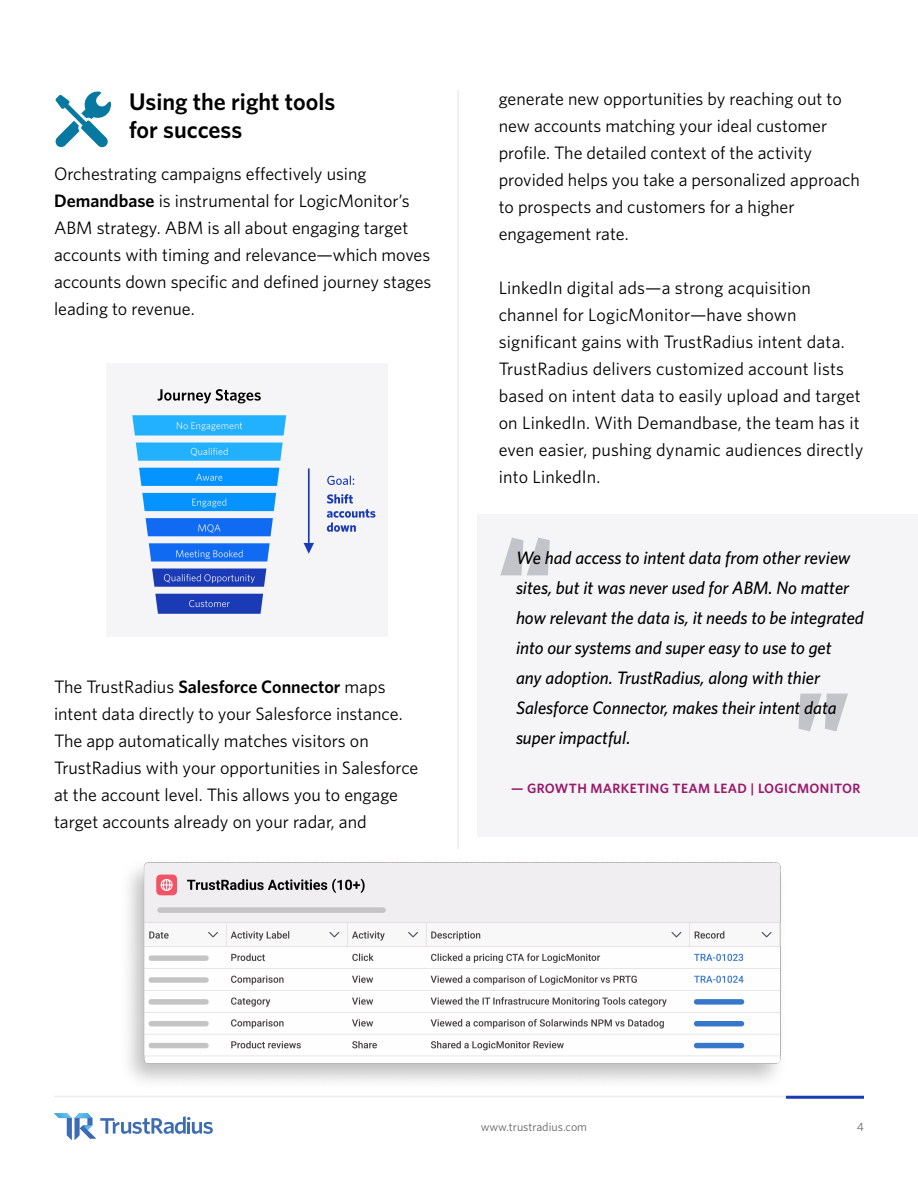
<style>
.page{position:relative;width:918px;height:1188px;background:#fff}
.page>*{position:absolute;margin:0;border:0;box-sizing:border-box;transform-origin:0 0}
.Headline{font:900 108px "Whitney HTF";color:#c3c3ca}
.H3_Sub-Section_Title{font:600 24px/28.5px "Whitney HTF";color:#000}
.t1{font:18px/27px "Whitney HTF";color:#000}
.t2{font:italic 500 18px/30px "Whitney HTF";color:#000}
.t3{font:600 13.5px "Whitney HTF";letter-spacing:.025em;color:#991a6a}
.t4{font:12px "Whitney HTF";color:#65656f}
.s1{font-weight:600}
</style>
<div class="page">
<svg style="left:54px;top:1113px;width:159px;height:27px"></svg>
<hr style="left:54px;top:1096px;width:810px;height:1px;background:#ebebf0">
<hr style="left:786px;top:1096px;width:78px;height:3px;background:#1b3ab5">
<div style="left:477px;top:514px;width:441px;height:323px;background:#f5f5f7"></div>
<div style="left:106px;top:363px;width:282px;height:274px;background:#f5f5f7"></div>
<svg style="left:327px;top:475px;width:27px;height:10px"></svg>
<svg style="left:327px;top:494px;width:48px;height:38px"></svg>
<svg style="left:304px;top:543px;width:10px;height:11px"></svg>
<hr style="left:308px;top:468px;width:2px;height:75px;background:#1b3ab5">
<svg style="left:132px;top:415px;width:154px;height:21px"></svg>
<svg style="left:136px;top:443px;width:147px;height:18px"></svg>
<svg style="left:139px;top:468px;width:140px;height:18px"></svg>
<svg style="left:142px;top:493px;width:134px;height:18px"></svg>
<svg style="left:146px;top:518px;width:127px;height:18px"></svg>
<svg style="left:149px;top:543px;width:121px;height:19px"></svg>
<svg style="left:152px;top:569px;width:114px;height:18px"></svg>
<svg style="left:155px;top:594px;width:108px;height:20px"></svg>
<svg style="left:158px;top:389px;width:103px;height:14px"></svg>
<hr style="left:458px;top:90px;width:1px;height:759px;background:#ebebf0">
<img style="left:128px;top:862px;width:653px;height:220px">
<svg style="left:55px;top:91px;width:56px;height:57px"></svg>
<p class="H3_Sub-Section_Title" style="left:129px;top:87px;width:208px">Using the right tools for success</p>
<p class="t1" style="left:54px;top:160px;width:379px">Orchestrating campaigns effectively using <span class="s1">Demandbase</span> is instrumental for LogicMonitor’s ABM strategy. ABM is all about engaging target accounts with timing and relevance—which moves accounts down specific and defined journey stages leading to revenue.</p>
<p class="t1" style="left:54px;top:673px;width:366px">The TrustRadius <span class="s1">Salesforce Connector</span> maps intent data directly to your Salesforce instance.<br>The app automatically matches visitors on TrustRadius with your opportunities in Salesforce at the account level. This allows you to engage target accounts already on your radar, and</p>
<p class="t1" style="left:499px;top:85px;width:363px">generate new opportunities by reaching out to new accounts matching your ideal customer profile. The detailed context of the activity provided helps you take a personalized approach to prospects and customers for a higher engagement rate.</p>
<p class="t1" style="left:499px;top:274px;width:366px">LinkedIn digital ads—a strong acquisition channel for LogicMonitor—have shown significant gains with TrustRadius intent data.<br>TrustRadius delivers customized account lists based on intent data to easily upload and target on LinkedIn. With Demandbase, the team has it even easier, pushing dynamic audiences directly into LinkedIn.</p>
<p class="Headline" style="left:499px;top:510px;width:57px">“</p>
<p class="t2" style="left:516px;top:543px;width:349px">We had access to intent data from other review sites, but it was never used for ABM. No matter how relevant the data is, it needs to be integrated into our systems and super easy to use to get<br>any adoption. TrustRadius, along with thier Salesforce Connector, makes their intent data super impactful.</p>
<p class="Headline" style="left:850px;top:759px;width:57px;rotate:-180deg">“</p>
<p class="t3" style="left:511px;top:780px;width:351px">— GROWTH MARKETING TEAM LEAD | LOGICMONITOR</p>
<p class="t4" style="left:481px;top:1120px;width:108px">www.trustradius.com</p>
<p class="t4" style="left:857px;top:1120px;width:9px">4</p>
</div>
